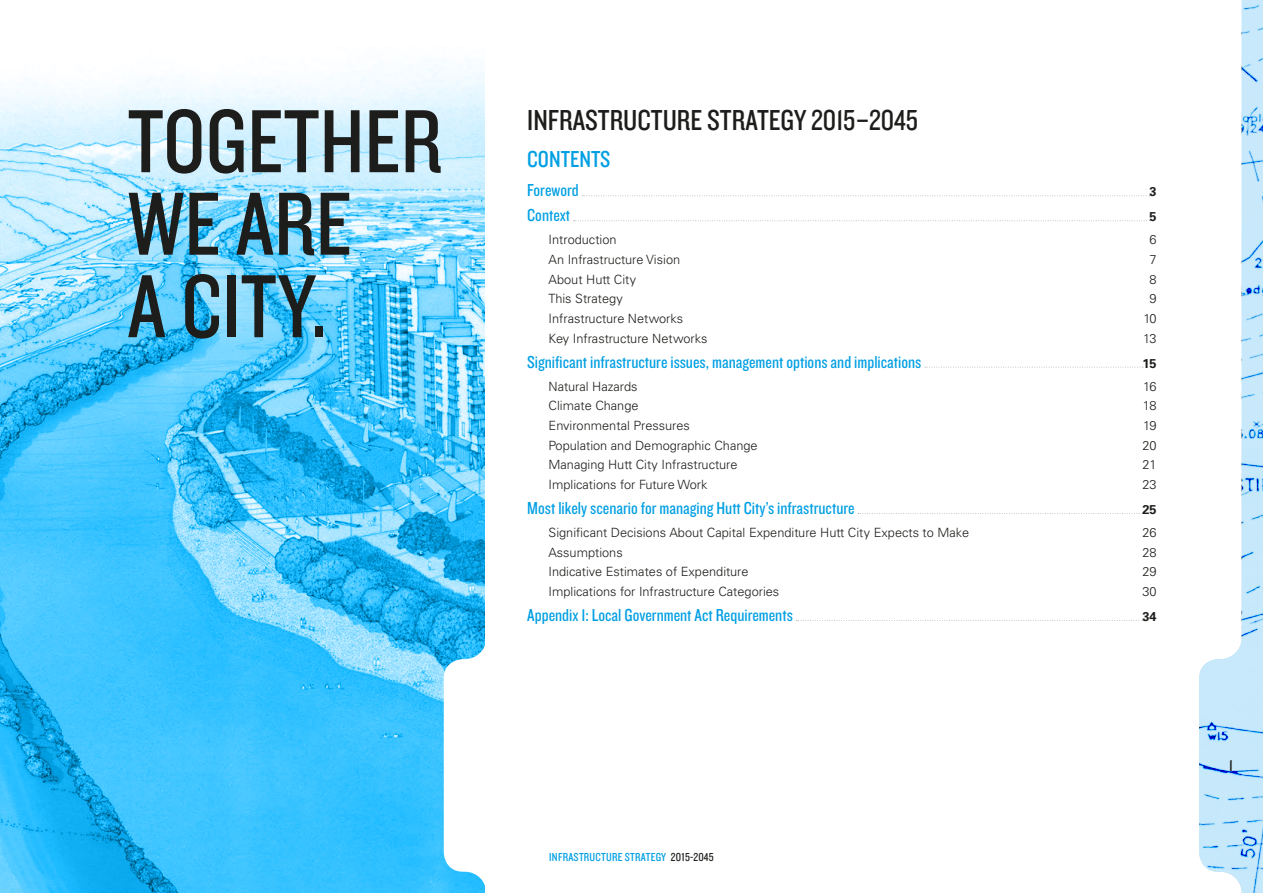
<style>
.page{position:relative;width:1263px;height:893px;background:#fff}
.page>*{position:absolute;margin:0;border:0;box-sizing:border-box;transform-origin:0 0}
.t1{font:93px/82.5px "Knockout 29 Junior Ltweight";color:#1d1d1b}
.t2{font:30px "Knockout 29 Junior Ltweight";color:#1d1d1b}
.t3{font:24px "Knockout 29 Junior Ltweight";color:#009fe3}
.t4{font:18px "Knockout 29 Junior Ltweight";color:#009fe3}
.t5{font:16.5px "Knockout 29 Junior Ltweight";color:#1d1d1b}
.t6{font:300 12.75px "Univers LT Std";color:#1d1d1b}
.t7{font:700 12.75px "Univers LT Std";color:#1d1d1b}
.t8{font:12px "Knockout 29 Junior Ltweight";letter-spacing:.02em;color:#009fe3}
.s1{color:#1d1d1b}
</style>
<div class="page">
<svg style="left:582px;top:195px;width:568px;height:1px"></svg>
<svg style="left:573px;top:220px;width:577px;height:1px"></svg>
<svg style="left:925px;top:367px;width:218px;height:1px"></svg>
<svg style="left:858px;top:513px;width:285px;height:1px"></svg>
<svg style="left:796px;top:620px;width:347px;height:1px"></svg>
<img style="left:0;top:64px;width:485px;height:829px">
<svg style="left:444px;top:638px;width:41px;height:255px"></svg>
<svg style="left:1199px;top:0;width:64px;height:893px"></svg>
<p class="t1" style="left:128px;top:96px;width:316px">TOGETHER<br>WE ARE<br>A CITY.</p>
<p class="t2" style="left:527px;top:101px;width:392px">INFRASTRUCTURE STRATEGY 2015–2045</p>
<p class="t3" style="left:527px;top:144px;width:85px">CONTENTS</p>
<p class="t4" style="left:527px;top:179px;width:53px">Foreword</p>
<p class="t7" style="left:1149px;top:184px;width:9px">3</p>
<p class="t4" style="left:527px;top:204px;width:44px">Context</p>
<p class="t7" style="left:1149px;top:209px;width:9px">5</p>
<p class="t6" style="left:549px;top:232px;width:70px">Introduction</p>
<p class="t6" style="left:1149px;top:232px;width:9px">6</p>
<p class="t6" style="left:549px;top:252px;width:133px">An Infrastructure Vision</p>
<p class="t6" style="left:1149px;top:252px;width:9px">7</p>
<p class="t6" style="left:549px;top:271px;width:89px">About Hutt City</p>
<p class="t6" style="left:1149px;top:271px;width:9px">8</p>
<p class="t6" style="left:549px;top:291px;width:76px">This Strategy</p>
<p class="t6" style="left:1149px;top:291px;width:9px">9</p>
<p class="t6" style="left:549px;top:311px;width:136px">Infrastructure Networks</p>
<p class="t6" style="left:1143px;top:311px;width:15px">10</p>
<p class="t6" style="left:549px;top:330px;width:160px">Key Infrastructure Networks</p>
<p class="t6" style="left:1143px;top:330px;width:15px">13</p>
<p class="t4" style="left:527px;top:350px;width:396px">Significant infrastructure issues, management options and implications</p>
<p class="t7" style="left:1142px;top:356px;width:16px">15</p>
<p class="t6" style="left:549px;top:378px;width:90px">Natural Hazards</p>
<p class="t6" style="left:1143px;top:378px;width:15px">16</p>
<p class="t6" style="left:549px;top:398px;width:91px">Climate Change</p>
<p class="t6" style="left:1143px;top:398px;width:15px">18</p>
<p class="t6" style="left:549px;top:418px;width:143px">Environmental Pressures</p>
<p class="t6" style="left:1143px;top:418px;width:15px">19</p>
<p class="t6" style="left:549px;top:437px;width:211px">Population and Demographic Change</p>
<p class="t6" style="left:1142px;top:437px;width:16px">20</p>
<p class="t6" style="left:549px;top:457px;width:190px">Managing Hutt City Infrastructure</p>
<p class="t6" style="left:1142px;top:457px;width:16px">21</p>
<p class="t6" style="left:549px;top:477px;width:160px">Implications for Future Work</p>
<p class="t6" style="left:1142px;top:477px;width:16px">23</p>
<p class="t4" style="left:527px;top:496px;width:329px">Most likely scenario for managing Hutt City’s infrastructure</p>
<p class="t7" style="left:1142px;top:502px;width:16px">25</p>
<p class="t6" style="left:549px;top:525px;width:422px">Significant Decisions About Capital Expenditure Hutt City Expects to Make</p>
<p class="t6" style="left:1142px;top:525px;width:16px">26</p>
<p class="t6" style="left:549px;top:544px;width:76px">Assumptions</p>
<p class="t6" style="left:1142px;top:544px;width:16px">28</p>
<p class="t6" style="left:549px;top:564px;width:201px">Indicative Estimates of Expenditure</p>
<p class="t6" style="left:1142px;top:564px;width:16px">29</p>
<p class="t6" style="left:549px;top:584px;width:232px">Implications for Infrastructure Categories</p>
<p class="t6" style="left:1142px;top:584px;width:16px">30</p>
<p class="t4" style="left:527px;top:603px;width:267px">Appendix 1: Local Government Act Requirements</p>
<p class="t7" style="left:1142px;top:609px;width:16px">34</p>
<p class="t8" style="left:549px;top:849px;width:166px">INFRASTRUCTURE STRATEGY <span class="s1">2015-2045</span></p>
<p class="t5" style="left:1229px;top:755px;width:5px">1</p>
</div>
